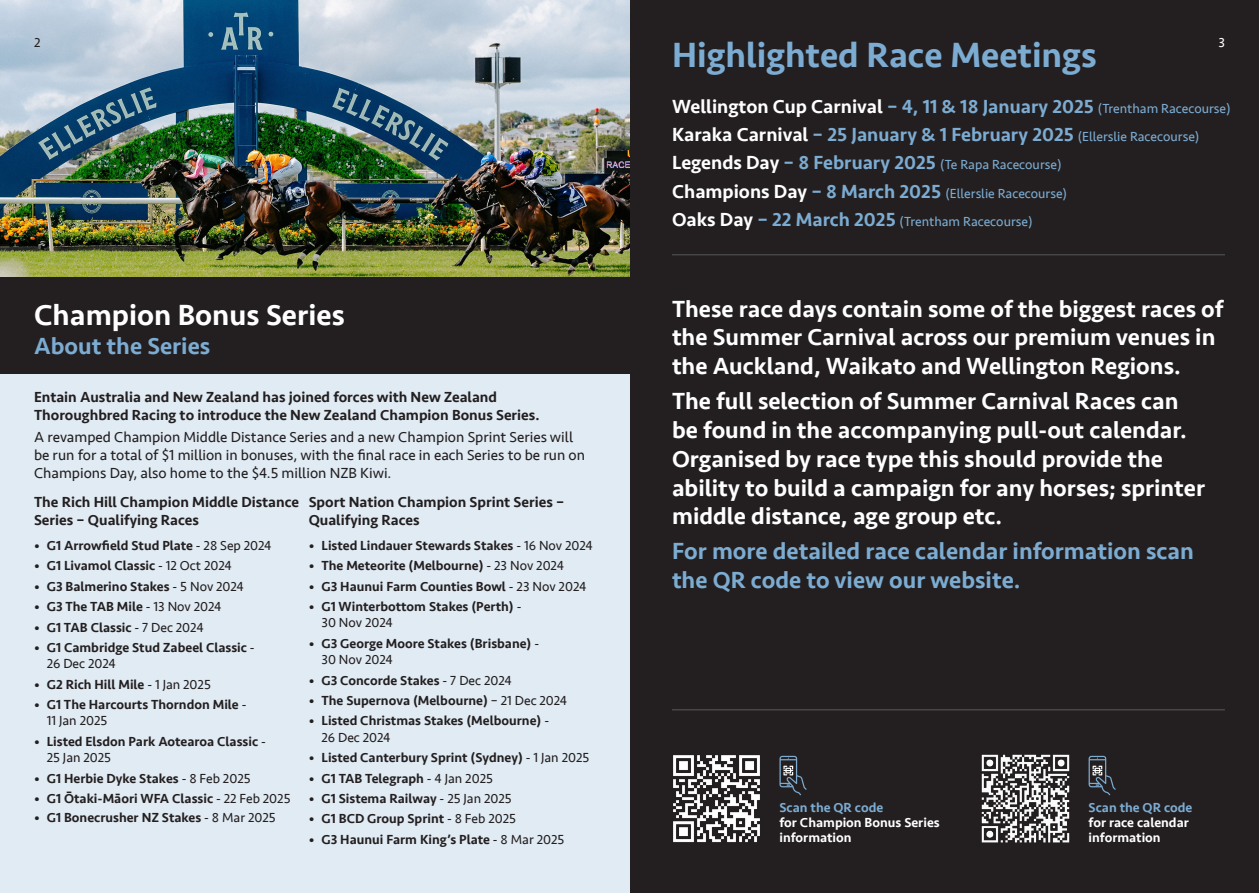
<style>
.page{position:relative;width:1259px;height:893px;background:#fff}
.page>*{position:absolute;margin:0;border:0;box-sizing:border-box;transform-origin:0 0}
.t1{font:500 36px "Seravek";color:#7cacd2}
.t2{font:500 30px "Seravek";color:#fff}
.t3{font:500 24px/28.8px "Seravek";color:#fff}
.t4{font:500 24px/28.8px "Seravek";color:#7cacd2}
.t5{font:500 19.5px "Seravek";color:#fff}
.t6{font:500 19.5px "Seravek";color:#7cacd2}
.t7{font:500 15px/18px "Seravek";color:#231f20}
.t8{font:15px/18px "Seravek";color:#231f20}
.t9{font:500 13.5px/16.2px "Seravek";color:#231f20}
.t10{font:13.5px "Seravek";color:#7cacd2}
.t11{font:500 13.5px/15px "Seravek";color:#fff}
.t12{font:13.5px "Seravek";color:#fff}
.t13{font:13.5px "Seravek";color:#231f20}
.s1{font-weight:400}
.s2{color:#7cacd2}
.s3{font-weight:400;font-size:13.5px;color:#7cacd2}
.s4{color:#fff}
.s5{font-weight:400;font-size:13.5px}
.s6{font-weight:500;font-size:19.5px;color:#fff}
.s7{font-weight:500;font-size:19.5px}
</style>
<div class="page">
<div style="left:629px;top:0;width:630px;height:893px;background:#231f20"></div>
<div style="left:0;top:0;width:629px;height:893px;background:#e1ebf4"></div>
<hr style="left:672px;top:254px;width:553px;height:1px;background:#57585a">
<hr style="left:672px;top:709px;width:553px;height:1px;background:#57585a">
<img style="left:981px;top:754px;width:89px;height:89px">
<svg style="left:1088px;top:756px;width:27px;height:39px"></svg>
<img style="left:673px;top:755px;width:87px;height:88px">
<svg style="left:779px;top:756px;width:27px;height:39px"></svg>
<div style="left:0;top:276px;width:629px;height:98px;background:#231f20"></div>
<img style="left:0;top:0;width:629px;height:276px">
<p class="t13" style="left:34px;top:32px;width:8px">2</p>
<p class="t2" style="left:34px;top:296px;width:312px">Champion Bonus Series</p>
<p class="t4" style="left:34px;top:331px;width:178px">About the Series</p>
<p class="t7" style="left:34px;top:388px;width:507px">Entain Australia and New Zealand has joined forces with New Zealand<br>Thoroughbred Racing to introduce the New Zealand Champion Bonus Series.</p>
<p class="t8" style="left:34px;top:428px;width:552px">A revamped Champion Middle Distance Series and a new Champion Sprint Series will be run for a total of $1 million in bonuses, with the final race in each Series to be run on<br>Champions Day, also home to the $4.5 million NZB Kiwi.</p>
<p class="t7" style="left:34px;top:493px;width:267px">The Rich Hill Champion Middle Distance<br>Series – Qualifying Races</p>
<p class="t9" style="left:34px;top:537px;width:239px">• G1 Arrowfield Stud Plate <span class="s1">- 28 Sep 2024</span></p>
<p class="t9" style="left:34px;top:558px;width:199px">• G1 Livamol Classic <span class="s1">- 12 Oct 2024</span></p>
<p class="t9" style="left:34px;top:578px;width:211px">• G3 Balmerino Stakes <span class="s1">- 5 Nov 2024</span></p>
<p class="t9" style="left:34px;top:599px;width:189px">• G3 The TAB Mile <span class="s1">- 13 Nov 2024</span></p>
<p class="t9" style="left:34px;top:619px;width:171px">• G1 TAB Classic <span class="s1">- 7 Dec 2024</span></p>
<p class="t9" style="left:47px;top:640px;width:209px;text-indent:-13px">• G1 Cambridge Stud Zabeel Classic <span class="s1">-<br>26 Dec 2024</span></p>
<p class="t9" style="left:34px;top:676px;width:178px">• G2 Rich Hill Mile <span class="s1">- 1 Jan 2025</span></p>
<p class="t9" style="left:47px;top:697px;width:201px;text-indent:-13px">• G1 The Harcourts Thorndon Mile <span class="s1">-<br>11 Jan 2025</span></p>
<p class="t9" style="left:47px;top:733px;width:221px;text-indent:-13px">• Listed Elsdon Park Aotearoa Classic <span class="s1">-<br>25 Jan 2025</span></p>
<p class="t9" style="left:34px;top:770px;width:218px">• G1 Herbie Dyke Stakes <span class="s1">- 8 Feb 2025</span></p>
<p class="t9" style="left:34px;top:790px;width:258px">• G1 Ōtaki-Māori WFA Classic <span class="s1">- 22 Feb 2025</span></p>
<p class="t9" style="left:34px;top:810px;width:243px">• G1 Bonecrusher NZ Stakes <span class="s1">- 8 Mar 2025</span></p>
<p class="t7" style="left:309px;top:493px;width:257px">Sport Nation Champion Sprint Series –<br>Qualifying Races</p>
<p class="t9" style="left:309px;top:537px;width:286px">• Listed Lindauer Stewards Stakes <span class="s1">- 16 Nov 2024</span></p>
<p class="t9" style="left:309px;top:558px;width:257px">• The Meteorite (Melbourne) <span class="s1">- 23 Nov 2024</span></p>
<p class="t9" style="left:309px;top:578px;width:279px">• G3 Haunui Farm Counties Bowl <span class="s1">- 23 Nov 2024</span></p>
<p class="t9" style="left:321px;top:599px;width:201px;text-indent:-13px">• G1 Winterbottom Stakes (Perth) <span class="s1">-<br>30 Nov 2024</span></p>
<p class="t9" style="left:321px;top:635px;width:219px;text-indent:-13px">• G3 George Moore Stakes (Brisbane) <span class="s1">-<br>30 Nov 2024</span></p>
<p class="t9" style="left:309px;top:672px;width:204px">• G3 Concorde Stakes <span class="s1">- 7 Dec 2024</span></p>
<p class="t9" style="left:309px;top:692px;width:260px">• The Supernova (Melbourne) <span class="s1">– 21 Dec 2024</span></p>
<p class="t9" style="left:321px;top:713px;width:229px;text-indent:-13px">• Listed Christmas Stakes (Melbourne) <span class="s1">-<br>26 Dec 2024</span></p>
<p class="t9" style="left:309px;top:750px;width:282px">• Listed Canterbury Sprint (Sydney) <span class="s1">- 1 Jan 2025</span></p>
<p class="t9" style="left:309px;top:770px;width:186px">• G1 TAB Telegraph <span class="s1">- 4 Jan 2025</span></p>
<p class="t9" style="left:309px;top:790px;width:204px">• G1 Sistema Railway <span class="s1">- 25 Jan 2025</span></p>
<p class="t9" style="left:309px;top:811px;width:209px">• G1 BCD Group Sprint <span class="s1">- 8 Feb 2025</span></p>
<p class="t9" style="left:309px;top:831px;width:257px">• G3 Haunui Farm King’s Plate <span class="s1">- 8 Mar 2025</span></p>
<p class="t12" style="left:1218px;top:32px;width:8px">3</p>
<p class="t1" style="left:672px;top:33px;width:426px">Highlighted Race Meetings</p>
<p class="t5" style="left:672px;top:94px;width:560px">Wellington Cup Carnival <span class="s2">– 4, 11 &amp; 18 January 2025</span> <span class="s3">(Trentham Racecourse)</span></p>
<p class="t6" style="left:672px;top:122px;width:529px"><span class="s4">Karaka Carnival</span> – 25 January &amp; 1 February 2025 <span class="s5">(Ellerslie Racecourse)</span></p>
<p class="t10" style="left:672px;top:154px;width:391px"><span class="s6">Legends Day</span> <span class="s7">– 8 February 2025</span> (Te Rapa Racecourse)</p>
<p class="t10" style="left:672px;top:183px;width:397px"><span class="s6">Champions Day</span> <span class="s7">– 8 March 2025</span> (Ellerslie Racecourse)</p>
<p class="t10" style="left:672px;top:211px;width:362px"><span class="s6">Oaks Day</span> <span class="s7">– 22 March 2025</span> (Trentham Racecourse)</p>
<p class="t3" style="left:672px;top:294px;width:553px">These race days contain some of the biggest races of the Summer Carnival across our premium venues in the Auckland, Waikato and Wellington Regions.</p>
<p class="t3" style="left:672px;top:387px;width:534px">The full selection of Summer Carnival Races can be found in the accompanying pull-out calendar.<br>Organised by race type this should provide the ability to build a campaign for any horses; sprinter middle distance, age group etc.</p>
<p class="t4" style="left:672px;top:537px;width:523px">For more detailed race calendar information scan the QR code to view our website.</p>
<p class="t11" style="left:779px;top:800px;width:162px"><span class="s2">Scan the QR code<br></span>for Champion Bonus Series information</p>
<p class="t11" style="left:1088px;top:800px;width:105px"><span class="s2">Scan the QR code </span>for race calendar information</p>
</div>
